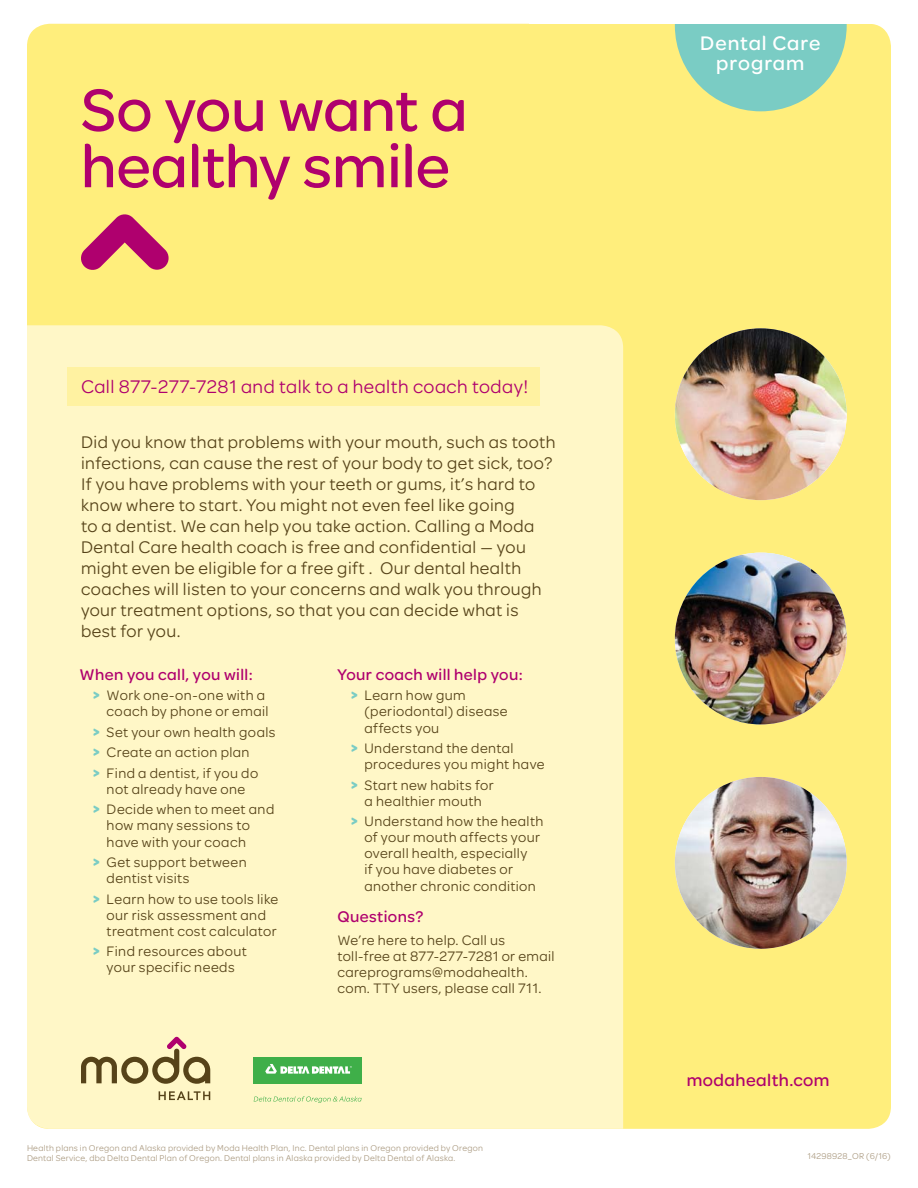
<style>
.page{position:relative;width:918px;height:1188px;background:#fff}
.page>*{position:absolute;margin:0;border:0;box-sizing:border-box;transform-origin:0 0}
.t1{font:500 63.45px/56.4px "Omnes Moda";color:#af006e}
.t2{font:500 21px/19.5px "Omnes Moda";letter-spacing:.05em;color:#fff;text-align:center}
.t3{font:19.5px "Omnes Moda";letter-spacing:.025em;color:#af006e}
.t4{font:18px/21px "Omnes Moda";letter-spacing:.025em;color:#564319}
.t5{font:500 18px "Omnes Moda";letter-spacing:.025em;color:#af006e}
.t6{font:500 16.5px "Omnes Moda";letter-spacing:.025em;color:#af006e}
.t7{font:14.7px/16.2px "Omnes Moda";letter-spacing:.025em;color:#564319}
.t8{font:9px/10.5px "Omnes Moda";letter-spacing:.025em;color:#ac9c83}
.s1{font-weight:700;font-size:15px;color:#7accc4}
</style>
<div class="page">
<div style="left:27px;top:24px;width:864px;height:1105px;background:#ffee7c;border-radius:23px"></div>
<svg style="left:81px;top:214px;width:88px;height:56px"></svg>
<div style="left:27px;top:325px;width:596px;height:804px;background:#fff7c7"></div>
<img style="left:675px;top:328px;width:172px;height:172px;border-radius:85px">
<img style="left:675px;top:553px;width:172px;height:171px;border-radius:50%">
<img style="left:675px;top:777px;width:172px;height:172px;border-radius:50%">
<svg style="left:675px;top:24px;width:172px;height:87px"></svg>
<div style="left:68px;top:367px;width:472px;height:39px;background:#fff2a1"></div>
<svg style="left:254px;top:1096px;width:108px;height:7px"></svg>
<div style="left:254px;top:1057px;width:108px;height:26px;background:#3faf49"></div>
<svg style="left:265px;top:1064px;width:87px;height:10px"></svg>
<svg style="left:159px;top:1091px;width:51px;height:9px"></svg>
<svg style="left:81px;top:1037px;width:129px;height:47px;background:#cfc095"></svg>
<h1 class="t1" style="left:81px;top:87px;width:388px">So you want a healthy smile</h1>
<h3 class="t3" style="left:81px;top:379px;width:449px">Call 877-277-7281 and talk to a health coach today!</h3>
<p class="t4" style="left:81px;top:433px;width:476px">Did you know that problems with your mouth, such as tooth infections, can cause the rest of your body to get sick, too?<br>If you have problems with your teeth or gums, it’s hard to know where to start. You might not even feel like going<br>to a dentist. We can help you take action. Calling a Moda Dental Care health coach is free and confidential — you might even be eligible for a free gift . Our dental health coaches will listen to your concerns and walk you through your treatment options, so that you can decide what is best for you.</p>
<p class="t6" style="left:80px;top:669px;width:175px">When you call, you will:</p>
<p class="t7" style="left:93px;top:688px;width:177px;text-align:right"><span class="s1">&gt;</span> Work one-on-one with a coach by phone or email</p>
<p class="t7" style="left:93px;top:723px;width:184px;line-height:20.4px"><span class="s1">&gt;</span> Set your own health goals <span class="s1">&gt;</span> Create an action plan<br><span class="s1">&gt;</span> Find a dentist, if you do</p>
<p class="t7" style="left:93px;top:780px;width:183px;line-height:20.4px;text-indent:14px">not already have one<br><span class="s1">&gt;</span> Decide when to meet and</p>
<p class="t7" style="left:107px;top:818px;width:145px">how many sessions to have with your coach</p>
<p class="t7" style="left:107px;top:855px;width:142px;text-indent:-14px"><span class="s1">&gt;</span> Get support between dentist visits</p>
<p class="t7" style="left:107px;top:891px;width:173px;text-indent:-14px"><span class="s1">&gt;</span> Learn how to use tools like our risk assessment and treatment cost calculator</p>
<p class="t7" style="left:93px;top:944px;width:155px;text-align:center"><span class="s1">&gt;</span> Find resources about your specific needs</p>
<p class="t6" style="left:338px;top:669px;width:187px">Your coach will help you:</p>
<p class="t7" style="left:365px;top:688px;width:145px;text-indent:-14px"><span class="s1">&gt;</span> Learn how gum (periodontal) disease affects you</p>
<p class="t7" style="left:365px;top:741px;width:182px;text-indent:-14px"><span class="s1">&gt;</span> Understand the dental procedures you might have</p>
<p class="t7" style="left:351px;top:777px;width:144px;text-align:center"><span class="s1">&gt;</span> Start new habits for a healthier mouth</p>
<p class="t7" style="left:365px;top:814px;width:180px;text-indent:-14px"><span class="s1">&gt;</span> Understand how the health of your mouth affects your overall health, especially<br>if you have diabetes or another chronic condition</p>
<p class="t6" style="left:338px;top:911px;width:87px">Questions?</p>
<p class="t7" style="left:338px;top:933px;width:219px">We’re here to help. Call us toll-free at 877-277-7281 or email careprograms@modahealth. com. TTY users, please call 711.</p>
<h2 class="t2" style="left:700px;top:35px;width:122px">Dental Care program</h2>
<p class="t5" style="left:687px;top:1074px;width:144px">modahealth.com</p>
<p class="t8" style="left:27px;top:1143px;width:458px">Health plans in Oregon and Alaska provided by Moda Health Plan, Inc. Dental plans in Oregon provided by Oregon<br>Dental Service, dba Delta Dental Plan of Oregon. Dental plans in Alaska provided by Delta Dental of Alaska.</p>
<p class="t8" style="left:807px;top:1151px;width:85px">14298928_OR (6/16)</p>
</div>
